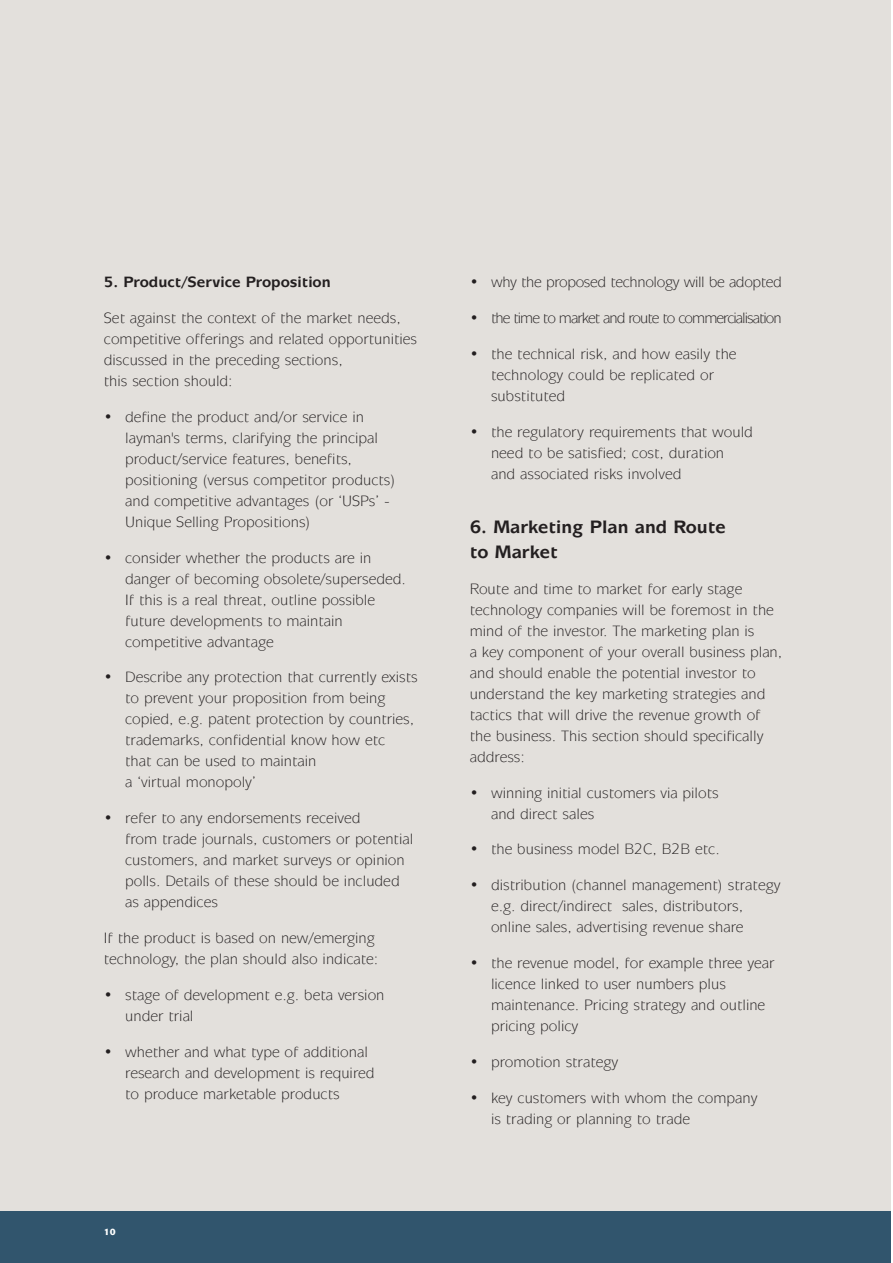
<style>
.page{position:relative;width:893px;height:1263px;background:#fff}
.page>*{position:absolute;margin:0;border:0;box-sizing:border-box;transform-origin:0 0}
.t1{font:700 18px/24.8px "Mixage IT Cby BT";color:#231f20}
.t2{font:15px/21px "Mixage IT Cby BT";color:#231f20}
.t3{font:15px "Mixage IT Cby BT";letter-spacing:-.065em;color:#231f20}
.t4{font:15px "Mixage IT Cby BT";letter-spacing:-.025em;color:#231f20}
.t5{font:700 15px "Mixage IT Cby BT";color:#231f20}
.t6{font:900 9px "Mixage IT Cby BT";color:#fff}
</style>
<div class="page">
<div style="left:0;top:0;width:890px;height:1263px;background:#e3e0dc"></div>
<div style="left:0;top:1212px;width:890px;height:51px;background:#31556d"></div>
<p class="t5" style="left:104px;top:276px;width:228px">5. Product/Service Proposition</p>
<p class="t2" style="left:104px;top:309px;width:315px">Set against the context of the market needs, competitive offerings and related opportunities discussed in the preceding sections,<br>this section should:</p>
<p class="t2" style="left:125px;top:407px;width:272px;text-indent:-21px">• define the product and/or service in layman's terms, clarifying the principal product/service features, benefits, positioning (versus competitor products) and competitive advantages (or ‘USPs’ - Unique Selling Propositions)</p>
<p class="t2" style="left:125px;top:548px;width:282px;text-indent:-21px">• consider whether the products are in danger of becoming obsolete/superseded.<br>If this is a real threat, outline possible future developments to maintain competitive advantage</p>
<p class="t2" style="left:125px;top:668px;width:294px;text-indent:-21px">• Describe any protection that currently exists to prevent your proposition from being copied, e.g. patent protection by countries, trademarks, confidential know how etc<br>that can be used to maintain<br>a ‘virtual monopoly’</p>
<p class="t2" style="left:125px;top:809px;width:289px;text-indent:-21px">• refer to any endorsements received<br>from trade journals, customers or potential customers, and market surveys or opinion polls. Details of these should be included as appendices</p>
<p class="t2" style="left:104px;top:929px;width:276px">If the product is based on new/emerging technology, the plan should also indicate:</p>
<p class="t2" style="left:125px;top:986px;width:261px;text-indent:-21px">• stage of development e.g. beta version under trial</p>
<p class="t2" style="left:125px;top:1043px;width:251px;text-indent:-21px">• whether and what type of additional research and development is required to produce marketable products</p>
<p class="t6" style="left:104px;top:1229px;width:13px">10</p>
<p class="t4" style="left:470px;top:276px;width:314px">• why the proposed technology will be adopted</p>
<p class="t3" style="left:470px;top:312px;width:313px">• the time to market and route to commercialisation</p>
<p class="t2" style="left:491px;top:344px;width:247px;text-indent:-21px">• the technical risk, and how easily the technology could be replicated or substituted</p>
<p class="t2" style="left:491px;top:422px;width:263px;text-indent:-21px">• the regulatory requirements that would need to be satisfied; cost, duration<br>and associated risks involved</p>
<p class="t1" style="left:470px;top:516px;width:257px">6. Marketing Plan and Route to Market</p>
<p class="t2" style="left:470px;top:580px;width:314px">Route and time to market for early stage technology companies will be foremost in the mind of the investor. The marketing plan is<br>a key component of your overall business plan, and should enable the potential investor to understand the key marketing strategies and tactics that will drive the revenue growth of the business. This section should specifically address:</p>
<p class="t2" style="left:491px;top:783px;width:229px;text-indent:-21px">• winning initial customers via pilots and direct sales</p>
<p class="t2" style="left:470px;top:840px;width:252px">• the business model B2C, B2B etc.</p>
<p class="t2" style="left:491px;top:876px;width:291px;text-indent:-21px">• distribution (channel management) strategy e.g. direct/indirect sales, distributors, online sales, advertising revenue share</p>
<p class="t2" style="left:491px;top:954px;width:285px;text-indent:-21px">• the revenue model, for example three year licence linked to user numbers plus maintenance. Pricing strategy and outline pricing policy</p>
<p class="t2" style="left:470px;top:1053px;width:150px">• promotion strategy</p>
<p class="t2" style="left:491px;top:1089px;width:268px;text-indent:-21px">• key customers with whom the company is trading or planning to trade</p>
</div>
